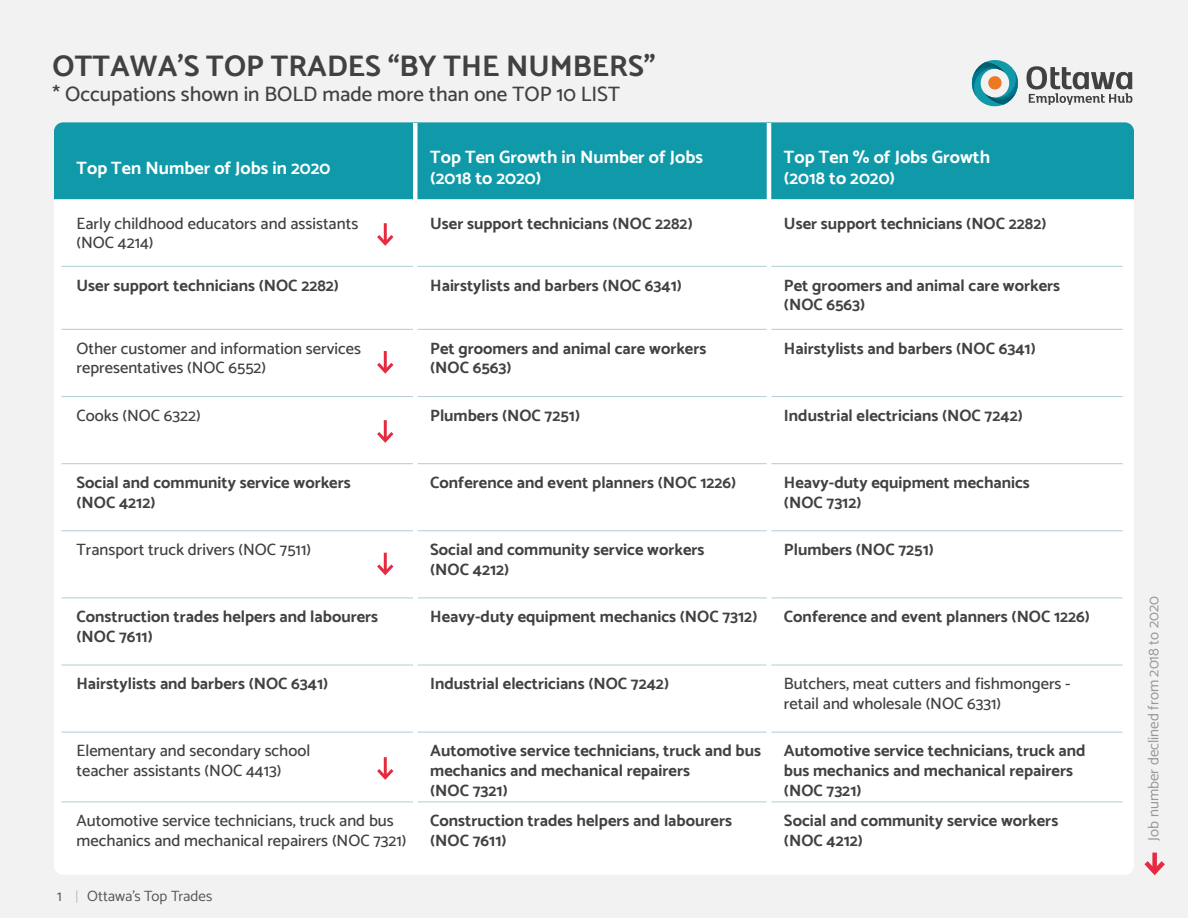
<style>
.page{position:relative;width:1188px;height:918px;background:#f2f2f2}
.page>*{position:absolute;margin:0;border:0;box-sizing:border-box;transform-origin:0 0}
.t1{font:700 30px "Catamaran";color:#414042}
.t2{font:500 21px "Catamaran";color:#414042}
.t3{font:700 18px "Catamaran";color:#fff}
.t4{font:700 16.5px/19.8px "Catamaran";color:#414042}
.t5{font:500 16.5px/19.8px "Catamaran";color:#414042}
.t6{font:15px "Catamaran";color:#95979a}
.t7{font:15px "Catamaran";color:#565659}
</style>
<div class="page">
<svg style="left:76px;top:890px;width:1px;height:13px"></svg>
<div style="left:54px;top:130px;width:1080px;height:745px;background:#fff;border-radius:9px"></div>
<div style="left:54px;top:122px;width:1080px;height:77px;background:#109aa9"></div>
<hr style="left:62px;top:266px;width:351px;height:1px;background:#b8d3da">
<hr style="left:417px;top:266px;width:350px;height:1px;background:#b8d3da">
<hr style="left:771px;top:266px;width:352px;height:1px;background:#b8d3da">
<hr style="left:62px;top:329px;width:351px;height:1px;background:#b8d3da">
<hr style="left:417px;top:329px;width:350px;height:1px;background:#b8d3da">
<hr style="left:771px;top:329px;width:352px;height:1px;background:#b8d3da">
<hr style="left:62px;top:396px;width:351px;height:1px;background:#b8d3da">
<hr style="left:417px;top:396px;width:350px;height:1px;background:#b8d3da">
<hr style="left:771px;top:396px;width:352px;height:1px;background:#b8d3da">
<hr style="left:62px;top:463px;width:351px;height:1px;background:#b8d3da">
<hr style="left:417px;top:463px;width:350px;height:1px;background:#b8d3da">
<hr style="left:771px;top:463px;width:352px;height:1px;background:#b8d3da">
<hr style="left:62px;top:530px;width:351px;height:1px;background:#b8d3da">
<hr style="left:417px;top:530px;width:350px;height:1px;background:#b8d3da">
<hr style="left:771px;top:530px;width:352px;height:1px;background:#b8d3da">
<hr style="left:62px;top:597px;width:351px;height:1px;background:#b8d3da">
<hr style="left:417px;top:597px;width:350px;height:1px;background:#b8d3da">
<hr style="left:771px;top:597px;width:352px;height:1px;background:#b8d3da">
<hr style="left:62px;top:664px;width:351px;height:2px;background:#b8d3da">
<hr style="left:417px;top:664px;width:350px;height:2px;background:#b8d3da">
<hr style="left:771px;top:664px;width:352px;height:2px;background:#b8d3da">
<hr style="left:62px;top:732px;width:351px;height:1px;background:#b8d3da">
<hr style="left:417px;top:732px;width:350px;height:1px;background:#b8d3da">
<hr style="left:771px;top:732px;width:352px;height:1px;background:#b8d3da">
<hr style="left:62px;top:801px;width:351px;height:1px;background:#b8d3da">
<hr style="left:417px;top:801px;width:350px;height:1px;background:#b8d3da">
<hr style="left:771px;top:801px;width:352px;height:1px;background:#b8d3da">
<hr style="left:767px;top:123px;width:4px;height:81px;background:#fff">
<hr style="left:413px;top:123px;width:4px;height:81px;background:#fff">
<svg style="left:1027px;top:66px;width:105px;height:39px"></svg>
<svg style="left:971px;top:60px;width:47px;height:47px"></svg>
<hr style="left:384px;top:223px;width:3px;height:21px;background:#e52a41">
<svg style="left:377px;top:232px;width:17px;height:14px"></svg>
<hr style="left:384px;top:351px;width:3px;height:20px;background:#e52a41">
<svg style="left:377px;top:360px;width:17px;height:14px"></svg>
<hr style="left:384px;top:420px;width:3px;height:21px;background:#e52a41">
<svg style="left:377px;top:429px;width:17px;height:14px"></svg>
<hr style="left:384px;top:553px;width:3px;height:20px;background:#e52a41">
<svg style="left:377px;top:561px;width:17px;height:15px"></svg>
<hr style="left:384px;top:757px;width:3px;height:21px;background:#e52a41">
<svg style="left:377px;top:766px;width:17px;height:14px"></svg>
<div style="left:1152px;top:853px;width:5px;height:19px;background:#e52a41"></div>
<svg style="left:1144px;top:856px;width:21px;height:20px"></svg>
<p class="t1" style="left:53px;top:43px;width:605px">OTTAWA’S TOP TRADES “BY THE NUMBERS”</p>
<p class="t2" style="left:53px;top:78px;width:569px">* Occupations shown in BOLD made more than one TOP 10 LIST</p>
<p class="t3" style="left:76px;top:154px;width:255px">Top Ten Number of Jobs in 2020</p>
<p class="t3" style="left:430px;top:143px;width:274px">Top Ten Growth in Number of Jobs</p>
<p class="t3" style="left:430px;top:165px;width:113px">(2018 to 2020)</p>
<p class="t3" style="left:784px;top:143px;width:208px">Top Ten % of Jobs Growth</p>
<p class="t3" style="left:784px;top:165px;width:113px">(2018 to 2020)</p>
<p class="t5" style="left:76px;top:213px;width:283px">Early childhood educators and assistants</p>
<p class="t5" style="left:76px;top:233px;width:79px">(NOC 4214)</p>
<p class="t4" style="left:430px;top:213px;width:264px">User support technicians (NOC 2282)</p>
<p class="t4" style="left:784px;top:213px;width:264px">User support technicians (NOC 2282)</p>
<p class="t4" style="left:76px;top:275px;width:264px">User support technicians (NOC 2282)</p>
<p class="t4" style="left:430px;top:275px;width:253px">Hairstylists and barbers (NOC 6341)</p>
<p class="t4" style="left:784px;top:275px;width:278px">Pet groomers and animal care workers</p>
<p class="t4" style="left:784px;top:294px;width:83px">(NOC 6563)</p>
<p class="t5" style="left:76px;top:338px;width:286px">Other customer and information services representatives (NOC 6552)</p>
<p class="t4" style="left:430px;top:338px;width:278px">Pet groomers and animal care workers</p>
<p class="t4" style="left:784px;top:338px;width:253px">Hairstylists and barbers (NOC 6341)</p>
<p class="t4" style="left:430px;top:357px;width:83px">(NOC 6563)</p>
<p class="t5" style="left:76px;top:405px;width:126px">Cooks (NOC 6322)</p>
<p class="t4" style="left:430px;top:405px;width:151px">Plumbers (NOC 7251)</p>
<p class="t4" style="left:784px;top:405px;width:240px">Industrial electricians (NOC 7242)</p>
<p class="t4" style="left:76px;top:472px;width:276px">Social and community service workers</p>
<p class="t4" style="left:76px;top:492px;width:80px">(NOC 4212)</p>
<p class="t4" style="left:430px;top:472px;width:308px">Conference and event planners (NOC 1226)</p>
<p class="t4" style="left:784px;top:472px;width:247px">Heavy-duty equipment mechanics</p>
<p class="t4" style="left:784px;top:492px;width:79px">(NOC 7312)</p>
<p class="t5" style="left:76px;top:539px;width:236px">Transport truck drivers (NOC 7511)</p>
<p class="t4" style="left:430px;top:539px;width:276px">Social and community service workers</p>
<p class="t4" style="left:430px;top:559px;width:80px">(NOC 4212)</p>
<p class="t4" style="left:784px;top:539px;width:151px">Plumbers (NOC 7251)</p>
<p class="t4" style="left:76px;top:606px;width:303px">Construction trades helpers and labourers</p>
<p class="t4" style="left:76px;top:626px;width:78px">(NOC 7611)</p>
<p class="t4" style="left:430px;top:606px;width:329px">Heavy-duty equipment mechanics (NOC 7312)</p>
<p class="t4" style="left:784px;top:606px;width:308px">Conference and event planners (NOC 1226)</p>
<p class="t4" style="left:76px;top:673px;width:253px">Hairstylists and barbers (NOC 6341)</p>
<p class="t4" style="left:430px;top:673px;width:240px">Industrial electricians (NOC 7242)</p>
<p class="t5" style="left:784px;top:673px;width:288px">Butchers, meat cutters and fishmongers -</p>
<p class="t5" style="left:784px;top:693px;width:219px">retail and wholesale (NOC 6331)</p>
<p class="t5" style="left:76px;top:740px;width:235px">Elementary and secondary school</p>
<p class="t5" style="left:76px;top:760px;width:206px">teacher assistants (NOC 4413)</p>
<p class="t4" style="left:430px;top:740px;width:332px">Automotive service technicians, truck and bus mechanics and mechanical repairers</p>
<p class="t4" style="left:430px;top:780px;width:79px">(NOC 7321)</p>
<p class="t4" style="left:784px;top:740px;width:303px">Automotive service technicians, truck and</p>
<p class="t4" style="left:784px;top:760px;width:291px">bus mechanics and mechanical repairers</p>
<p class="t4" style="left:784px;top:780px;width:79px">(NOC 7321)</p>
<p class="t5" style="left:76px;top:810px;width:332px">Automotive service technicians, truck and bus mechanics and mechanical repairers (NOC 7321)</p>
<p class="t4" style="left:430px;top:810px;width:303px">Construction trades helpers and labourers (NOC 7611)</p>
<p class="t4" style="left:784px;top:810px;width:276px">Social and community service workers</p>
<p class="t4" style="left:784px;top:830px;width:80px">(NOC 4212)</p>
<p class="t7" style="left:57px;top:885px;width:6px">1</p>
<p class="t7" style="left:87px;top:885px;width:127px">Ottawa’s Top Trades</p>
<p class="t6" style="left:1142px;top:841px;width:246px;rotate:-90deg">Job number declined from 2018 to 2020</p>
</div>
